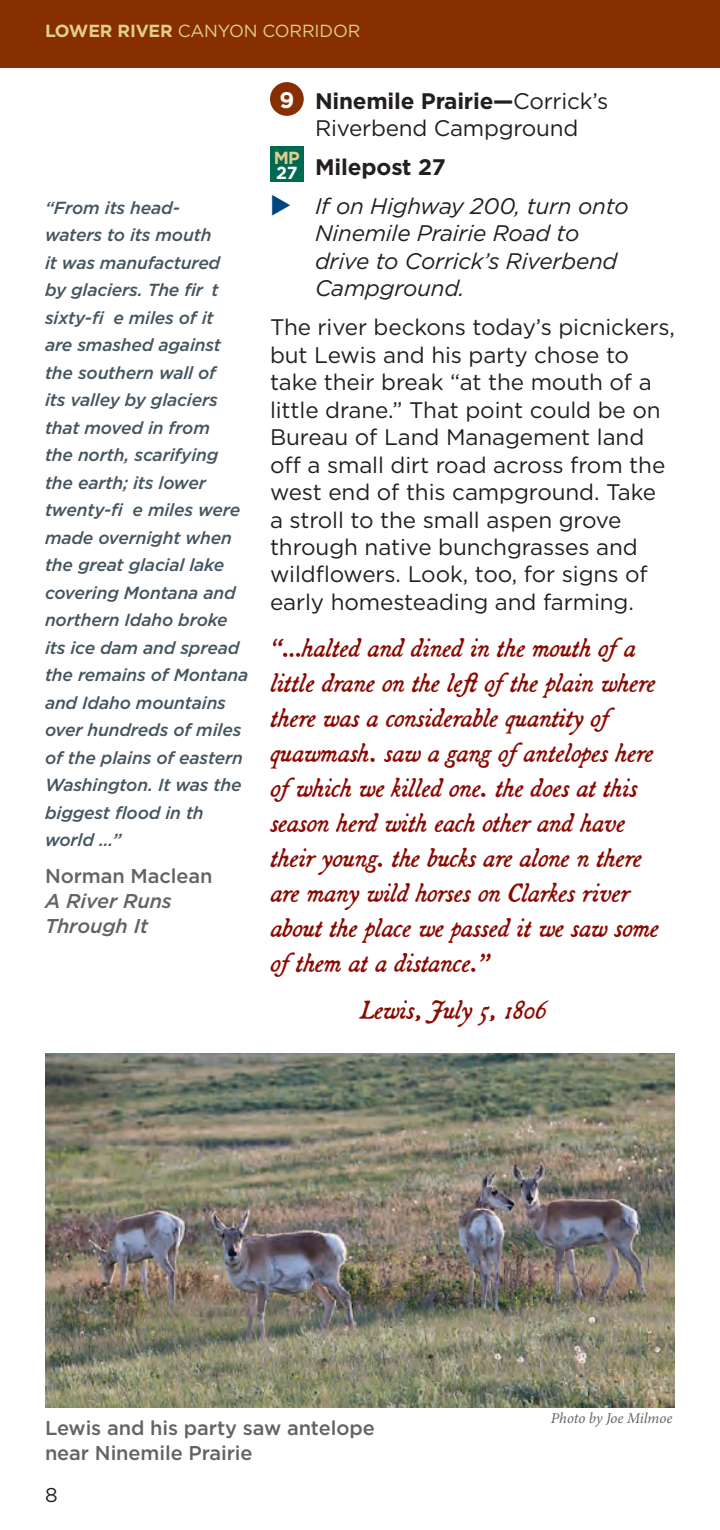
<style>
.page{position:relative;width:720px;height:1530px;background:#fff}
.page>*{position:absolute;margin:0;border:0;box-sizing:border-box;transform-origin:0 0}
.t1{font:italic 27.5px/35px "Broadsheet";letter-spacing:-.01em;color:#8b0a02}
.t2{font:22.5px/27.5px "Gotham";letter-spacing:-.005em;color:#231f20}
.t3{font:italic 22.5px/27.5px "Gotham";letter-spacing:-.01em;color:#231f20}
.t4{font:700 22.5px "Gotham";letter-spacing:-.005em;color:#231f20}
.t5{font:700 22.5px "Gotham";color:#fff}
.t6{font:500 20px/25px "Gotham";letter-spacing:-.005em;color:#636366}
.t7{font:italic 500 20px/25px "Gotham";letter-spacing:-.005em;color:#636366}
.t8{font:20px "Gotham";color:#231f20}
.t9{font:italic 500 17.5px/27.5px "Gotham";letter-spacing:-.01em;color:#45555f}
.t10{font:17.5px "Gotham";letter-spacing:-.01em;color:#e0ce8e}
.t11{font:700 17.5px "Gotham";color:#e0ce8e}
.t12{font:700 17.5px "Gotham";color:#fff}
.t13{font:italic 15px "Minion 3";color:#636366}
.s1{font-weight:700}
</style>
<div class="page">
<img style="left:45px;top:1054px;width:630px;height:354px">
<div style="left:0;top:0;width:720px;height:68px;background:#882f01"></div>
<div style="left:270px;top:82px;width:34px;height:34px;background:#882f01;border-radius:50%"></div>
<div style="left:270px;top:147px;width:34px;height:35px;background:#006951"></div>
<p class="t10" style="left:45px;top:20px;width:317px"><span class="s1">LOWER RIVER</span> CANYON CORRIDOR</p>
<p class="t9" style="left:45px;top:194px;width:205px">“From its head-<br>waters to its mouth<br>it was manufactured<br>by glaciers. The fir t sixty-fi e miles of it<br>are smashed against the southern wall of<br>its valley by glaciers that moved in from<br>the north, scarifying the earth; its lower twenty-fi e miles were made overnight when the great glacial lake covering Montana and northern Idaho broke its ice dam and spread the remains of Montana and Idaho mountains over hundreds of miles of the plains of eastern<br>Washington. It was the biggest flood in th world …”</p>
<p class="t6" style="left:45px;top:863px;width:169px">Norman Maclean</p>
<p class="t7" style="left:45px;top:888px;width:128px">A River Runs<br>Through It</p>
<p class="t5" style="left:279px;top:87px;width:16px">9</p>
<p class="t2" style="left:315px;top:87px;width:295px"><span class="s1">Ninemile Prairie—</span>Corrick’s<br>Riverbend Campground</p>
<p class="t4" style="left:315px;top:154px;width:132px">Milepost 27</p>
<p class="t3" style="left:315px;top:192px;width:315px">If on Highway 200, turn onto<br>Ninemile Prairie Road to drive to Corrick’s Riverbend<br>Campground.</p>
<p class="t2" style="left:270px;top:313px;width:406px">The river beckons today’s picnickers, but Lewis and his party chose to take their break “at the mouth of a little drane.” That point could be on Bureau of Land Management land off a small dirt road across from the west end of this campground. Take<br>a stroll to the small aspen grove through native bunchgrasses and wildflowers. Look, too, for signs of early homesteading and farming.</p>
<p class="t1" style="left:270px;top:628px;width:390px">“…halted and dined in the mouth of a little drane on the left of the plain where there was a considerable quantity of quawmash. saw a gang of antelopes here of which we killed one. the does at this season herd with each other and have their young. the bucks are alone n there are many wild horses on Clarkes river about the place we passed it we saw some of them at a distance.”</p>
<h1 class="t1" style="left:360px;top:989px;width:188px">Lewis, July 5, 1806</h1>
<p class="t11" style="left:274px;top:147px;width:28px">MP</p>
<p class="t12" style="left:276px;top:162px;width:23px">27</p>
<p class="t6" style="left:45px;top:1415px;width:331px">Lewis and his party saw antelope near Ninemile Prairie</p>
<p class="t8" style="left:45px;top:1482px;width:14px">8</p>
<p class="t13" style="left:551px;top:1407px;width:123px">Photo by Joe Milmoe</p>
</div>
